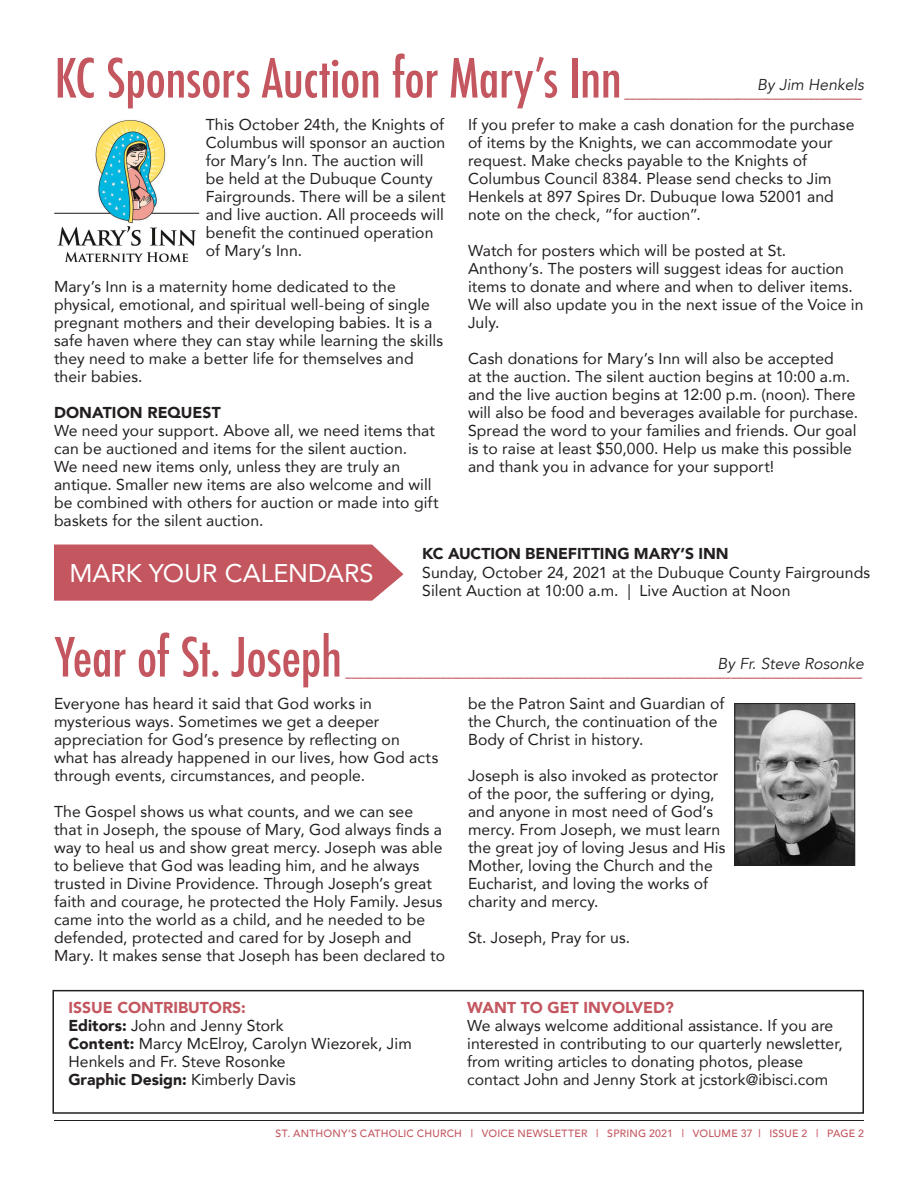
<style>
.page{position:relative;width:918px;height:1188px;background:#fff}
.page>*{position:absolute;margin:0;border:0;box-sizing:border-box;transform-origin:0 0}
.TITLES{font:500 condensed 52.5px "Futura";letter-spacing:-.01em;color:#c3565f}
.body_copy{font:25.5px "Avenir";color:#fff}
.body_copy-2{font:15.75px/18px "Avenir";letter-spacing:.005em;color:#231f20}
.body_copy-3{font:900 15.75px "Avenir";color:#231f20}
.t1{font:900 15.75px "Avenir";color:#c3565f}
.bylines{font:italic 15.75px "Avenir";color:#231f20}
.TITLES-2{font:500 10.5px "Futura";color:#c3565f}
.t2{font:500 10.5px "Avenir";letter-spacing:.02em;color:#c3565f}
.s1{font-weight:900}
.s2{font-weight:400}
</style>
<div class="page">
<hr style="left:54px;top:1120px;width:810px;height:1px;background:#231f20">
<img style="left:54px;top:119px;width:145px;height:143px">
<div style="left:54px;top:545px;width:350px;height:56px;background:#c3565f"></div>
<img style="left:736px;top:705px;width:117px;height:159px">
<div style="left:734px;top:703px;width:121px;height:163px;border:1px solid #231f20"></div>
<div style="left:52px;top:990px;width:812px;height:124px;border:2px solid #231f20"></div>
<p class="TITLES" style="left:55px;top:45px;width:569px">KC Sponsors Auction for Mary’s Inn</p>
<p class="bylines" style="left:757px;top:75px;width:108px">By Jim Henkels</p>
<p class="TITLES-2" style="left:625px;top:86px;width:239px">________________________________________</p>
<p class="body_copy-2" style="left:206px;top:115px;width:242px">This October 24th, the Knights of<br>Columbus will sponsor an auction for Mary’s Inn. The auction will be held at the Dubuque County<br>Fairgrounds. There will be a silent and live auction. All proceeds will benefit the continued operation of Mary’s Inn.</p>
<p class="body_copy-2" style="left:54px;top:277px;width:391px">Mary’s Inn is a maternity home dedicated to the physical, emotional, and spiritual well-being of single pregnant mothers and their developing babies. It is a safe haven where they can stay while learning the skills they need to make a better life for themselves and their babies.</p>
<p class="body_copy-3" style="left:54px;top:399px;width:168px">DONATION REQUEST</p>
<p class="body_copy-2" style="left:54px;top:421px;width:386px">We need your support. Above all, we need items that can be auctioned and items for the silent auction.<br>We need new items only, unless they are truly an antique. Smaller new items are also welcome and will be combined with others for auction or made into gift baskets for the silent auction.</p>
<p class="body_copy-2" style="left:468px;top:115px;width:388px">If you prefer to make a cash donation for the purchase of items by the Knights, we can accommodate your request. Make checks payable to the Knights of Columbus Council 8384. Please send checks to Jim Henkels at 897 Spires Dr. Dubuque Iowa 52001 and note on the check, “for auction”.</p>
<p class="body_copy-2" style="left:468px;top:241px;width:397px">Watch for posters which will be posted at St.<br>Anthony’s. The posters will suggest ideas for auction items to donate and where and when to deliver items.<br>We will also update you in the next issue of the Voice in July.</p>
<p class="body_copy-2" style="left:468px;top:349px;width:392px">Cash donations for Mary’s Inn will also be accepted<br>at the auction. The silent auction begins at 10:00 a.m. and the live auction begins at 12:00 p.m. (noon). There will also be food and beverages available for purchase.<br>Spread the word to your families and friends. Our goal is to raise at least $50,000. Help us make this possible and thank you in advance for your support!</p>
<p class="body_copy" style="left:69px;top:553px;width:306px">MARK YOUR CALENDARS</p>
<p class="body_copy-3" style="left:422px;top:540px;width:308px">KC AUCTION BENEFITTING MARY’S INN</p>
<p class="body_copy-2" style="left:422px;top:563px;width:449px">Sunday, October 24, 2021 at the Dubuque County Fairgrounds</p>
<p class="body_copy-2" style="left:422px;top:581px;width:370px">Silent Auction at 10:00 a.m. | Live Auction at Noon</p>
<p class="TITLES" style="left:55px;top:624px;width:289px">Year of St. Joseph</p>
<p class="bylines" style="left:718px;top:654px;width:148px">By Fr. Steve Rosonke</p>
<p class="TITLES-2" style="left:346px;top:665px;width:518px">_______________________________________________________________________________________</p>
<p class="body_copy-2" style="left:54px;top:694px;width:386px">Everyone has heard it said that God works in mysterious ways. Sometimes we get a deeper appreciation for God’s presence by reflecting on<br>what has already happened in our lives, how God acts through events, circumstances, and people.</p>
<p class="body_copy-2" style="left:54px;top:802px;width:393px">The Gospel shows us what counts, and we can see that in Joseph, the spouse of Mary, God always finds a way to heal us and show great mercy. Joseph was able to believe that God was leading him, and he always trusted in Divine Providence. Through Joseph’s great faith and courage, he protected the Holy Family. Jesus came into the world as a child, and he needed to be defended, protected and cared for by Joseph and Mary. It makes sense that Joseph has been declared to</p>
<p class="t1" style="left:68px;top:994px;width:179px">ISSUE CONTRIBUTORS:</p>
<p class="body_copy-2" style="left:68px;top:1016px;width:217px"><span class="s1">Editors:</span> John and Jenny Stork</p>
<p class="body_copy-2" style="left:68px;top:1034px;width:345px"><span class="s1">Content:</span> Marcy McElroy, Carolyn Wiezorek, Jim<br>Henkels and Fr. Steve Rosonke</p>
<p class="body_copy-3" style="left:68px;top:1066px;width:229px">Graphic Design: <span class="s2">Kimberly Davis</span></p>
<p class="body_copy-2" style="left:468px;top:694px;width:258px">be the Patron Saint and Guardian of the Church, the continuation of the<br>Body of Christ in history.</p>
<p class="body_copy-2" style="left:468px;top:766px;width:259px">Joseph is also invoked as protector of the poor, the suffering or dying, and anyone in most need of God’s mercy. From Joseph, we must learn the great joy of loving Jesus and His<br>Mother, loving the Church and the<br>Eucharist, and loving the works of charity and mercy.</p>
<p class="body_copy-2" style="left:468px;top:928px;width:164px">St. Joseph, Pray for us.</p>
<p class="t1" style="left:467px;top:994px;width:208px">WANT TO GET INVOLVED?</p>
<p class="body_copy-2" style="left:467px;top:1016px;width:377px">We always welcome additional assistance. If you are interested in contributing to our quarterly newsletter, from writing articles to donating photos, please contact John and Jenny Stork at jcstork@ibisci.com</p>
<p class="t2" style="left:276px;top:1124px;width:590px">ST. ANTHONY’S CATHOLIC CHURCH | VOICE NEWSLETTER | SPRING 2021 | VOLUME 37 | ISSUE 2 | PAGE 2</p>
</div>
